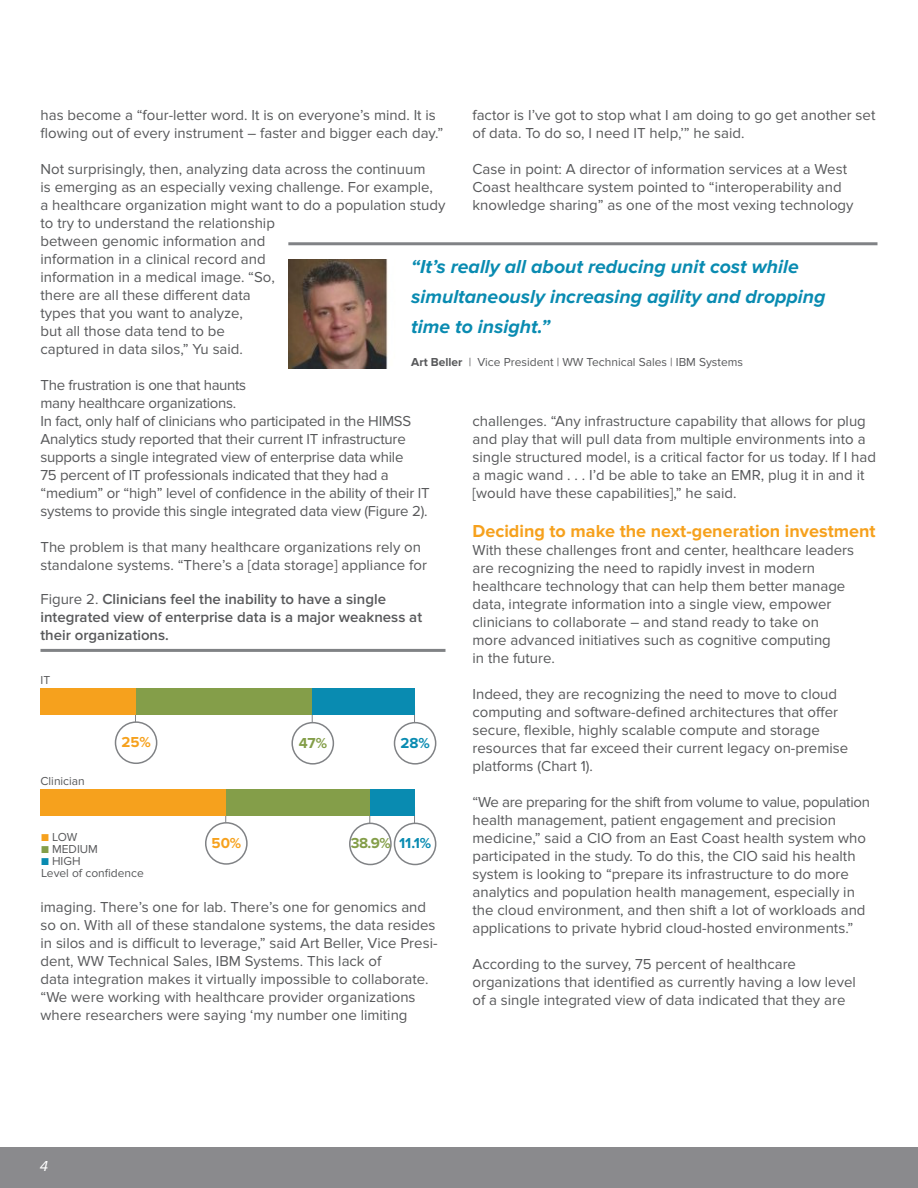
<style>
.page{position:relative;width:918px;height:1188px;background:#fff}
.page>*{position:absolute;margin:0;border:0;box-sizing:border-box;transform-origin:0 0}
.t1{font:italic 700 19.5px/30px "Proxima Nova";color:#098bb1}
.t2{font:700 18px "Proxima Nova";color:#f6a11d}
.t3{font:15px/18px "Proxima Nova";color:#58595b}
.t4{font:600 15px/18px "Proxima Nova";color:#58595b}
.t5{font:700 15px "Proxima Nova";color:#849e49}
.t6{font:700 15px "Proxima Nova";color:#f6a11d}
.t7{font:700 15px "Proxima Nova";color:#098bb1}
.t8{font:italic 15px "Proxima Nova";color:#fff}
.t9{font:12px/12px "Proxima Nova";color:#58595b}
.s1{font-weight:700}
.s2{font-weight:400}
.s3{color:#f6a11d}
.s4{color:#849e49}
.s5{color:#098bb1}
</style>
<div class="page">
<div style="left:0;top:1148px;width:918px;height:40px;background:#8a8a8d"></div>
<div style="left:205px;top:822px;width:43px;height:43px;border:2px solid #808285;border-radius:50%"></div>
<div style="left:349px;top:823px;width:43px;height:42px;border:2px solid #808285;border-radius:50%"></div>
<div style="left:394px;top:823px;width:42px;height:42px;border:2px solid #808285;border-radius:50%"></div>
<div style="left:115px;top:721px;width:42px;height:43px;border:2px solid #808285;border-radius:50%"></div>
<div style="left:291px;top:722px;width:43px;height:43px;border:2px solid #808285;border-radius:50%"></div>
<div style="left:394px;top:722px;width:42px;height:43px;border:2px solid #808285;border-radius:50%"></div>
<div style="left:40px;top:688px;width:96px;height:27px;background:#f6a11d"></div>
<hr style="left:40px;top:649px;width:406px;height:3px;background:#808285">
<div style="left:136px;top:688px;width:176px;height:27px;background:#849e49"></div>
<div style="left:312px;top:688px;width:103px;height:27px;background:#098bb1"></div>
<div style="left:40px;top:789px;width:186px;height:27px;background:#f6a11d"></div>
<div style="left:226px;top:789px;width:144px;height:27px;background:#849e49"></div>
<div style="left:370px;top:789px;width:45px;height:27px;background:#098bb1"></div>
<hr style="left:288px;top:242px;width:590px;height:3px;background:#808285">
<img style="left:288px;top:259px;width:100px;height:109px">
<p class="t3" style="left:40px;top:106px;width:404px">has become a “four-letter word. It is on everyone’s mind. It is flowing out of every instrument – faster and bigger each day.”</p>
<p class="t3" style="left:40px;top:160px;width:407px">Not surprisingly, then, analyzing data across the continuum<br>is emerging as an especially vexing challenge. For example,<br>a healthcare organization might want to do a population study to try to understand the relationship<br>between genomic information and<br>information in a clinical record and<br>information in a medical image. “So,<br>there are all these different data<br>types that you want to analyze,<br>but all those data tend to be<br>captured in data silos,” Yu said.</p>
<p class="t3" style="left:40px;top:376px;width:391px">The frustration is one that haunts<br>many healthcare organizations.<br>In fact, only half of clinicians who participated in the HIMSS Analytics study reported that their current IT infrastructure supports a single integrated view of enterprise data while<br>75 percent of IT professionals indicated that they had a “medium” or “high” level of confidence in the ability of their IT systems to provide this single integrated data view (Figure 2).</p>
<p class="t3" style="left:40px;top:538px;width:388px">The problem is that many healthcare organizations rely on standalone systems. “There’s a [data storage] appliance for</p>
<p class="t3" style="left:472px;top:106px;width:404px">factor is I’ve got to stop what I am doing to go get another set of data. To do so, I need IT help,’” he said.</p>
<p class="t3" style="left:472px;top:160px;width:383px">Case in point: A director of information services at a West<br>Coast healthcare system pointed to “interoperability and knowledge sharing” as one of the most vexing technology</p>
<h1 class="t1" style="left:411px;top:252px;width:416px">“It’s really all about reducing unit cost while simultaneously increasing agility and dropping time to insight.”</h1>
<p class="t9" style="left:411px;top:356px;width:333px"><span class="s1">Art Beller</span> | Vice President | WW Technical Sales | IBM Systems</p>
<p class="t3" style="left:472px;top:412px;width:405px">challenges. “Any infrastructure capability that allows for plug and play that will pull data from multiple environments into a single structured model, is a critical factor for us today. If I had a magic wand . . . I’d be able to take an EMR, plug it in and it [would have these capabilities],” he said.</p>
<p class="t2" style="left:472px;top:521px;width:405px">Deciding to make the next-generation investment</p>
<p class="t3" style="left:472px;top:542px;width:383px">With these challenges front and center, healthcare leaders are recognizing the need to rapidly invest in modern healthcare technology that can help them better manage data, integrate information into a single view, empower clinicians to collaborate – and stand ready to take on more advanced initiatives such as cognitive computing<br>in the future.</p>
<p class="t3" style="left:472px;top:686px;width:377px">Indeed, they are recognizing the need to move to cloud computing and software-defined architectures that offer secure, flexible, highly scalable compute and storage resources that far exceed their current legacy on-premise platforms (Chart 1).</p>
<p class="t3" style="left:472px;top:794px;width:399px">“We are preparing for the shift from volume to value, population health management, patient engagement and precision medicine,” said a CIO from an East Coast health system who participated in the study. To do this, the CIO said his health system is looking to “prepare its infrastructure to do more analytics and population health management, especially in the cloud environment, and then shift a lot of workloads and applications to private hybrid cloud-hosted environments.”</p>
<p class="t3" style="left:472px;top:956px;width:385px">According to the survey, 75 percent of healthcare organizations that identified as currently having a low level of a single integrated view of data indicated that they are</p>
<p class="t4" style="left:40px;top:590px;width:383px"><span class="s2">Figure 2.</span> Clinicians feel the inability to have a single integrated view of enterprise data is a major weakness at their organizations.</p>
<p class="t9" style="left:40px;top:674px;width:11px">IT</p>
<p class="t6" style="left:121px;top:734px;width:31px">25%</p>
<p class="t5" style="left:299px;top:734px;width:30px">47%</p>
<p class="t7" style="left:401px;top:734px;width:31px">28%</p>
<p class="t9" style="left:40px;top:775px;width:46px">Clinician</p>
<p class="t9" style="left:41px;top:831px;width:38px"><span class="s3">■</span> LOW</p>
<p class="t9" style="left:41px;top:843px;width:58px"><span class="s4">■</span> MEDIUM</p>
<p class="t9" style="left:41px;top:855px;width:104px"><span class="s5">■</span> HIGH<br>Level of confidence</p>
<p class="t6" style="left:212px;top:834px;width:31px">50%</p>
<p class="t5" style="left:351px;top:835px;width:82px">38.9% <span class="s5">11.1%</span></p>
<p class="t3" style="left:40px;top:898px;width:399px">imaging. There’s one for lab. There’s one for genomics and so on. With all of these standalone systems, the data resides in silos and is difficult to leverage,” said Art Beller, Vice Presi&shy;dent, WW Technical Sales, IBM Systems. This lack of<br>data integration makes it virtually impossible to collaborate. “We were working with healthcare provider organizations where researchers were saying ‘my number one limiting</p>
<p class="t8" style="left:40px;top:1158px;width:10px">4</p>
</div>
